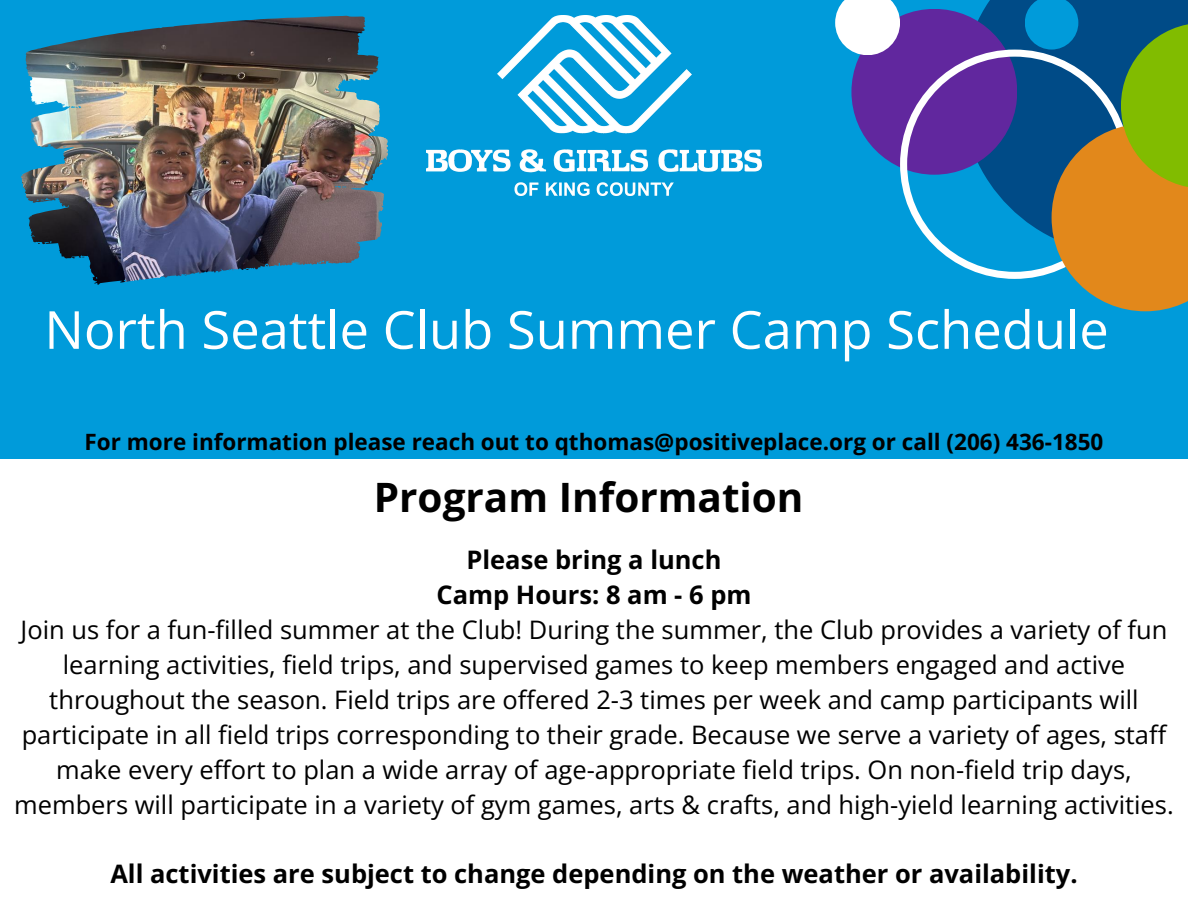
<style>
.page{position:relative;width:1188px;height:918px;background:#fff}
.page>*{position:absolute;margin:0;border:0;box-sizing:border-box;transform-origin:0 0}
.t1{font:52.5px "Open Sans";color:#fff}
.t2{font:700 40.5px "Open Sans";color:#000}
.t3{font:25.5px/34.8px "Open Sans";color:#000;text-align:center}
.t4{font:700 25.5px "Open Sans";color:#000}
.t5{font:700 22.5px "Open Sans";color:#000}
.s1{font-weight:700}
</style>
<div class="page">
<svg style="left:0;top:0;width:1188px;height:459px;fill:#009bda"></svg>
<img style="left:427px;top:16px;width:334px;height:180px">
<img style="left:335px;top:31px;width:53px;height:116px">
<div style="left:962px;top:0;width:226px;height:254px;background:#004b87"></div>
<div style="left:851px;top:9px;width:166px;height:166px;background:#61279e;border-radius:50%"></div>
<svg style="left:900px;top:50px;width:221px;height:229px"></svg>
<svg style="left:1052px;top:124px;width:136px;height:187px"></svg>
<svg style="left:1121px;top:24px;width:67px;height:165px;fill:#81bc00"></svg>
<svg style="left:1025px;top:0;width:53px;height:50px"></svg>
<svg style="left:835px;top:0;width:65px;height:55px"></svg>
<p class="t1" style="left:44px;top:293px;width:1066px">North Seattle Club Summer Camp Schedule</p>
<h2 class="t5" style="left:85px;top:426px;width:1020px">For more information please reach out to qthomas@positiveplace.org or call (206) 436-1850</h2>
<h4 class="t2" style="left:374px;top:469px;width:431px">Program Information</h4>
<h1 class="t3" style="left:14px;top:542px;width:1161px"><span class="s1">Please bring a lunch<br>Camp Hours: 8 am - 6 pm<br></span>Join us for a fun-filled summer at the Club! During the summer, the Club provides a variety of fun learning activities, field trips, and supervised games to keep members engaged and active throughout the season. Field trips are offered 2-3 times per week and camp participants will participate in all field trips corresponding to their grade. Because we serve a variety of ages, staff make every effort to plan a wide array of age-appropriate field trips. On non-field trip days, members will participate in a variety of gym games, arts &amp; crafts, and high-yield learning activities.</h1>
<p class="t4" style="left:110px;top:856px;width:969px">All activities are subject to change depending on the weather or availability.</p>
</div>
